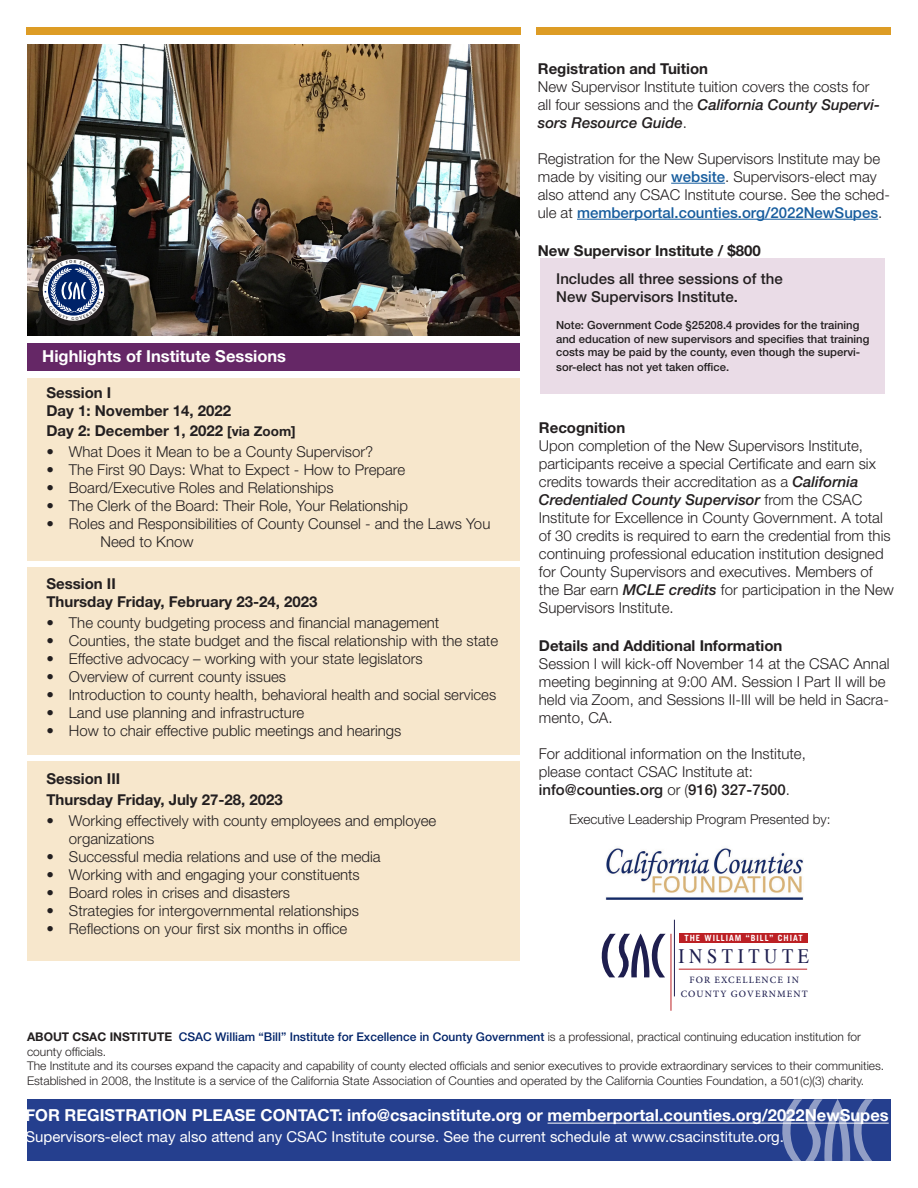
<style>
.page{position:relative;width:918px;height:1188px;background:#fff}
.page>*{position:absolute;margin:0;border:0;box-sizing:border-box;transform-origin:0 0}
.t1{font:20.4px "Times";letter-spacing:.245em;color:#1e1e4f;scale:.9 1}
.t2{font:700 16.5px "Helvetica Neue";color:#fff}
.t3{font:700 16.5px "Helvetica Neue LT Std";color:#fff}
.t4{font:300 15px/18px "Helvetica Neue LT Std";color:#231f20}
.t5{font:700 15px "Helvetica Neue LT Std";color:#231f20}
.t6{font:15px "Helvetica Neue LT Std";color:#fff}
.t7{font:500 15px "Helvetica Neue LT Std";color:#231f20}
.t8{font:italic 500 15px/18px "Helvetica Neue LT Std";color:#231f20}
.t9{font:300 13.5px "Helvetica Neue LT Std";color:#231f20}
.t10{font:300 12px/14.4px "Helvetica Neue LT Std";color:#231f20}
.t11{font:500 11.25px/14px "Helvetica Neue LT Std";color:#231f20}
.t12{font:500 9.75px/13.4px "Minion Pro";letter-spacing:.11em;color:#1e1e4f;text-align:center}
.t13{font:700 8.55px "Trade Gothic";letter-spacing:.115em;color:#fff}
.s1{font-size:13.5px}
.s2{font-weight:300;font-style:normal}
.s3{font-weight:500;color:#175d9e}
.s4{font-weight:500;font-style:italic}
.s5{font-weight:300}
.s6{font-weight:700}
.s7{font-weight:500;color:#002369}
</style>
<div class="page">
<div style="left:540px;top:258px;width:344px;height:135px;background:#eadce7"></div>
<div style="left:27px;top:1099px;width:864px;height:62px;background:#253f8e"></div>
<div style="left:26px;top:27px;width:495px;height:8px;background:#dd9c25"></div>
<div style="left:537px;top:27px;width:354px;height:8px;background:#dd9c25"></div>
<svg style="left:779px;top:1099px;width:94px;height:62px"></svg>
<div style="left:679px;top:934px;width:129px;height:9px;background:#bc2024"></div>
<hr style="left:671px;top:934px;width:1px;height:77px;background:#bc2024">
<svg style="left:601px;top:934px;width:65px;height:44px"></svg>
<hr style="left:674px;top:920px;width:1px;height:76px;background:#1e1e4f">
<hr style="left:679px;top:969px;width:128px;height:1px;background:#bc2024">
<img style="left:605px;top:848px;width:199px;height:51px">
<hr style="left:548px;top:1123px;width:341px;height:1px;background:#fff">
<div style="left:27px;top:378px;width:493px;height:583px;background:#f7e7cc"></div>
<hr style="left:671px;top:183px;width:54px;height:1px;background:#175d9e">
<hr style="left:577px;top:219px;width:301px;height:1px;background:#175d9e">
<div style="left:24px;top:561px;width:497px;height:6px;background:#fff"></div>
<div style="left:27px;top:343px;width:493px;height:27px;background:#652766"></div>
<div style="left:23px;top:755px;width:499px;height:6px;background:#fff"></div>
<img style="left:27px;top:44px;width:492px;height:291px">
<img style="left:38px;top:231px;width:89px;height:95px">
<p class="t3" style="left:42px;top:346px;width:246px">Highlights of Institute Sessions</p>
<p class="t5" style="left:46px;top:384px;width:66px">Session I</p>
<p class="t5" style="left:46px;top:402px;width:186px">Day 1: November 14, 2022</p>
<p class="t5" style="left:46px;top:422px;width:251px">Day 2: December 1, 2022 <span class="s1">[via Zoom]</span></p>
<p class="t4" style="left:46px;top:443px;width:328px">• What Does it Mean to be a County Supervisor?</p>
<p class="t4" style="left:46px;top:461px;width:360px">• The First 90 Days: What to Expect - How to Prepare</p>
<p class="t4" style="left:46px;top:479px;width:289px">• Board/Executive Roles and Relationships</p>
<p class="t4" style="left:46px;top:497px;width:363px">• The Clerk of the Board: Their Role, Your Relationship</p>
<p class="t4" style="left:100px;top:515px;width:391px;text-indent:-54px">• Roles and Responsibilities of County Counsel - and the Laws You<br>Need to Know</p>
<p class="t5" style="left:46px;top:575px;width:71px">Session II</p>
<p class="t5" style="left:46px;top:593px;width:273px">Thursday Friday, February 23-24, 2023</p>
<p class="t4" style="left:46px;top:614px;width:394px">• The county budgeting process and financial management</p>
<p class="t4" style="left:46px;top:632px;width:453px">• Counties, the state budget and the fiscal relationship with the state</p>
<p class="t4" style="left:46px;top:650px;width:378px">• Effective advocacy – working with your state legislators</p>
<p class="t4" style="left:46px;top:668px;width:241px">• Overview of current county issues</p>
<p class="t4" style="left:46px;top:686px;width:451px">• Introduction to county health, behavioral health and social services</p>
<p class="t4" style="left:46px;top:704px;width:259px">• Land use planning and infrastructure</p>
<p class="t4" style="left:46px;top:722px;width:357px">• How to chair effective public meetings and hearings</p>
<p class="t5" style="left:46px;top:770px;width:75px">Session III</p>
<p class="t5" style="left:46px;top:790px;width:238px">Thursday Friday, July 27-28, 2023</p>
<p class="t4" style="left:46px;top:811px;width:391px">• Working effectively with county employees and employee</p>
<p class="t4" style="left:69px;top:829px;width:87px">organizations</p>
<p class="t4" style="left:46px;top:847px;width:336px">• Successful media relations and use of the media</p>
<p class="t4" style="left:46px;top:865px;width:315px">• Working with and engaging your constituents</p>
<p class="t4" style="left:46px;top:883px;width:245px">• Board roles in crises and disasters</p>
<p class="t4" style="left:46px;top:901px;width:314px">• Strategies for intergovernmental relationships</p>
<p class="t4" style="left:46px;top:919px;width:302px">• Reflections on your first six months in office</p>
<p class="t5" style="left:538px;top:59px;width:172px">Registration and Tuition</p>
<p class="t4" style="left:538px;top:77px;width:333px">New Supervisor Institute tuition covers the costs for</p>
<p class="t8" style="left:538px;top:95px;width:344px"><span class="s2">all four sessions and the</span> California County Supervi&shy;sors Resource Guide<span class="s2">.</span></p>
<p class="t4" style="left:538px;top:149px;width:354px">Registration for the New Supervisors Institute may be made by visiting our <span class="s3">website</span>. Supervisors-elect may also attend any CSAC Institute course. See the sched&shy;ule at <span class="s3">memberportal.counties.org/2022NewSupes</span>.</p>
<p class="t5" style="left:538px;top:241px;width:225px">New Supervisor Institute / $800</p>
<p class="t7" style="left:556px;top:270px;width:228px">Includes all three sessions of the</p>
<p class="t7" style="left:556px;top:288px;width:183px">New Supervisors Institute.</p>
<p class="t11" style="left:556px;top:318px;width:305px">Note: Government Code §25208.4 provides for the training</p>
<p class="t11" style="left:556px;top:332px;width:315px">and education of new supervisors and specifies that training costs may be paid by the county, even though the supervi&shy;sor-elect has not yet taken office.</p>
<p class="t5" style="left:539px;top:419px;width:88px">Recognition</p>
<p class="t4" style="left:539px;top:436px;width:357px">Upon completion of the New Supervisors Institute, participants receive a special Certificate and earn six credits towards their accreditation as a <span class="s4">California Credentialed County Supervisor</span> from the CSAC Institute for Excellence in County Government. A total of 30 credits is required to earn the credential from this continuing professional education institution designed for County Supervisors and executives. Members of the Bar earn <span class="s4">MCLE credits</span> for participation in the New Supervisors Institute.</p>
<p class="t5" style="left:539px;top:637px;width:245px">Details and Additional Information</p>
<p class="t4" style="left:539px;top:655px;width:352px">Session I will kick-off November 14 at the CSAC Annal meeting beginning at 9:00 AM. Session I Part II will be held via Zoom, and Sessions II-III will be held in Sacra&shy;mento, CA.</p>
<p class="t4" style="left:539px;top:745px;width:268px">For additional information on the Institute,</p>
<p class="t4" style="left:539px;top:763px;width:216px">please contact CSAC Institute at:</p>
<p class="t7" style="left:539px;top:781px;width:253px">info@counties.org <span class="s5">or (</span>916) 327-7500<span class="s5">.</span></p>
<p class="t9" style="left:569px;top:811px;width:263px">Executive Leadership Program Presented by:</p>
<p class="t13" style="left:684px;top:933px;width:120px">THE WILLIAM “BILL” CHIAT</p>
<p class="t1" style="left:679px;top:937px;width:147px">INSTITUTE</p>
<p class="t12" style="left:681px;top:973px;width:129px">FOR EXCELLENCE IN<br>COUNTY GOVERNMENT</p>
<p class="t10" style="left:27px;top:1030px;width:835px"><span class="s6">ABOUT CSAC INSTITUTE</span> <span class="s7">CSAC William “Bill” Institute for Excellence in County Government</span> is a professional, practical continuing education institution for county officials.</p>
<p class="t10" style="left:27px;top:1059px;width:859px">The Institute and its courses expand the capacity and capability of county elected officials and senior executives to provide extraordinary services to their communities.<br>Established in 2008, the Institute is a service of the California State Association of Counties and operated by the California Counties Foundation, a 501(c)(3) charity.</p>
<p class="t2" style="left:26px;top:1103px;width:865px">FOR REGISTRATION PLEASE CONTACT: info@csacinstitute.org or memberportal.counties.org/2022NewSupes</p>
<p class="t6" style="left:26px;top:1128px;width:760px">Supervisors-elect may also attend any CSAC Institute course. See the current schedule at www.csacinstitute.org.</p>
</div>
